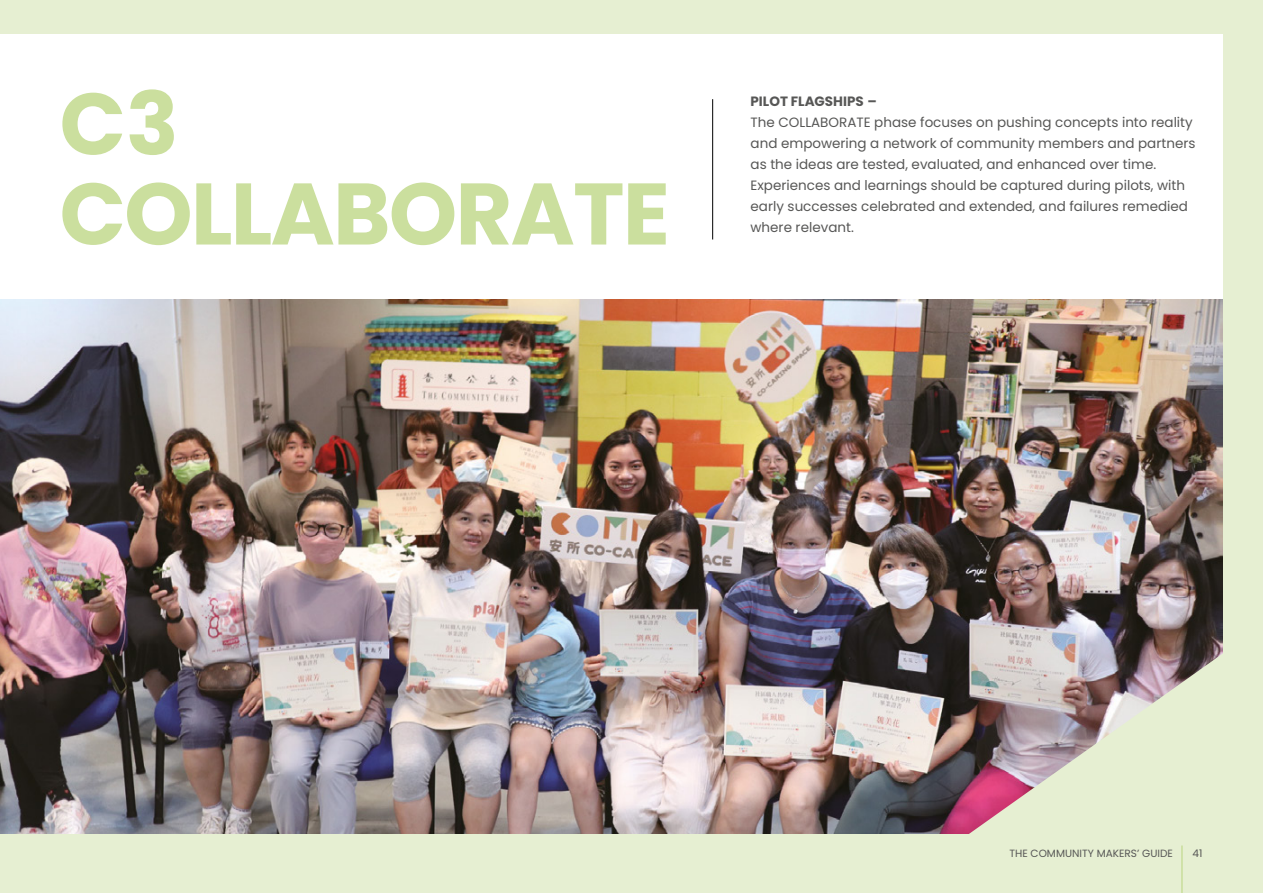
<style>
.page{position:relative;width:1263px;height:893px;background:#e6efd2}
.page>*{position:absolute;margin:0;border:0;box-sizing:border-box;transform-origin:0 0}
.t1{font:700 87.15px/90px "Poppins";letter-spacing:-.02em;color:#cbdf9e}
.t2{font:13.5px/21px "Poppins";color:#575756}
.t3{font:700 13.5px "Poppins";color:#575756}
.t4{font:10.5px "Poppins";color:#575756}
</style>
<div class="page">
<div style="left:0;top:34px;width:1222px;height:799px;background:#fff"></div>
<hr style="left:1181px;top:845px;width:1px;height:48px;background:#bdd684">
<img style="left:0;top:299px;width:1222px;height:534px">
<img style="left:957px;top:648px;width:266px;height:186px">
<hr style="left:712px;top:99px;width:1px;height:140px;background:#000">
<h1 class="t1" style="left:60px;top:79px;width:612px">C3<br>COLLABORATE</h1>
<p class="t3" style="left:750px;top:94px;width:128px">PILOT FLAGSHIPS –</p>
<p class="t2" style="left:750px;top:112px;width:446px">The COLLABORATE phase focuses on pushing concepts into reality and empowering a network of community members and partners as the ideas are tested, evaluated, and enhanced over time.<br>Experiences and learnings should be captured during pilots, with early successes celebrated and extended, and failures remedied where relevant.</p>
<p class="t4" style="left:1009px;top:847px;width:165px">THE COMMUNITY MAKERS’ GUIDE</p>
<p class="t4" style="left:1192px;top:847px;width:11px">41</p>
</div>
